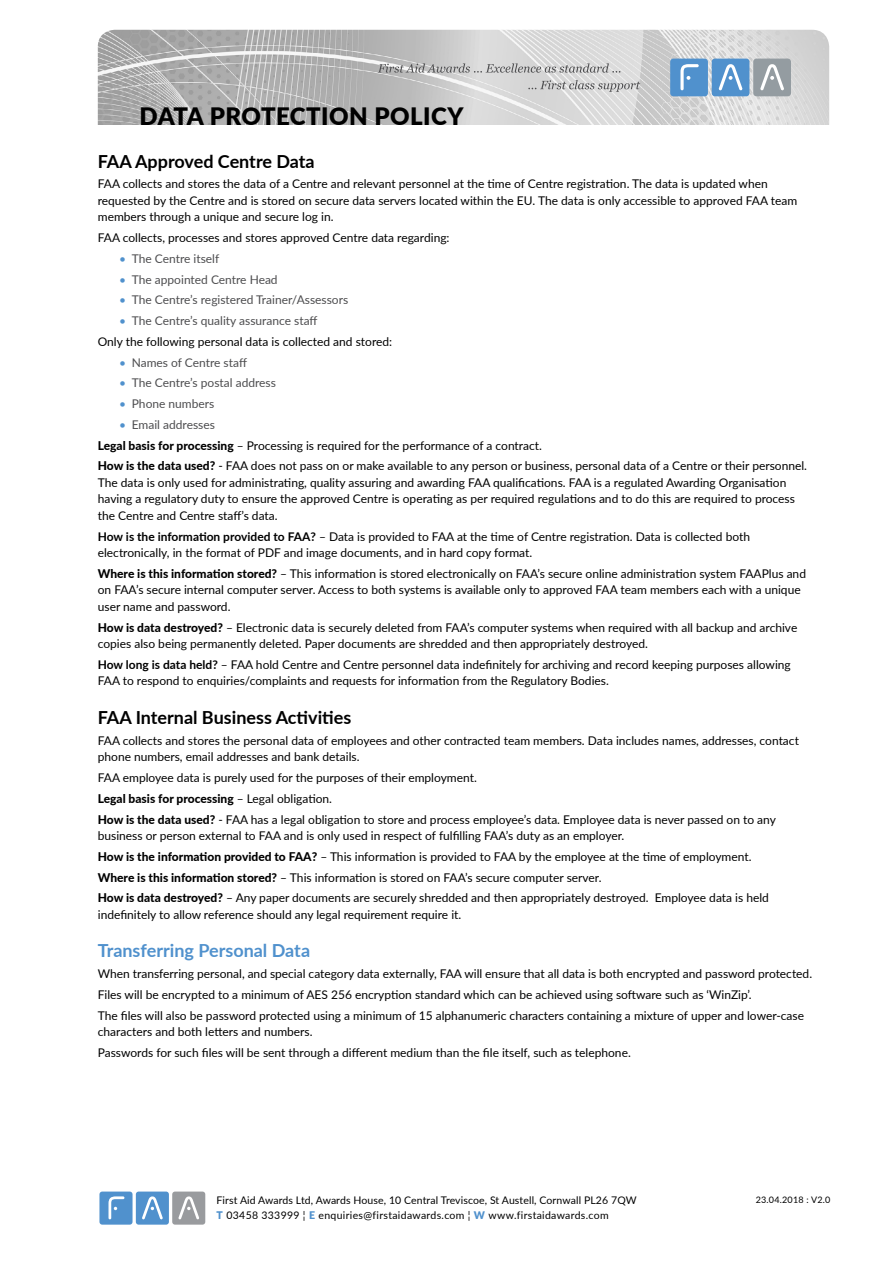
<style>
.page{position:relative;width:893px;height:1263px;background:#fff}
.page>*{position:absolute;margin:0;border:0;box-sizing:border-box;transform-origin:0 0}
.t1{font:900 24px "Lato";letter-spacing:.02em;color:#000}
.t2{font:700 18px "Lato";color:#000}
.t3{font:700 18px "Lato";color:#5091cd}
.t4{font:12px/20.7px "Lato";color:#000}
.t5{font:12px "Lato";color:#4d4d4f}
.t6{font:10.5px "Lato";letter-spacing:.01em;color:#000}
.t7{font:10.5px "Lato";letter-spacing:.03em;color:#000}
.t8{font:9px "Lato";letter-spacing:.025em;color:#000}
.s1{color:#5091cd}
.s2{color:#4d4d4f}
.s3{font-weight:800}
.s4{font-weight:700}
.s5{font-weight:900;color:#5091cd}
</style>
<div class="page">
<img style="left:98px;top:30px;width:731px;height:95px">
<div style="left:670px;top:59px;width:38px;height:37px;background:#5091cd;border-radius:3px"></div>
<div style="left:712px;top:59px;width:37px;height:37px;background:#5091cd;border-radius:3px"></div>
<div style="left:753px;top:59px;width:38px;height:37px;background:#949ca1;border-radius:3px"></div>
<svg style="left:719px;top:64px;width:24px;height:27px"></svg>
<svg style="left:760px;top:64px;width:24px;height:27px"></svg>
<svg style="left:680px;top:64px;width:19px;height:26px"></svg>
<svg style="left:528px;top:80px;width:112px;height:12px"></svg>
<svg style="left:378px;top:63px;width:242px;height:10px;background:#bababa"></svg>
<div style="left:136px;top:1191px;width:33px;height:33px;background:#5091cd;border-radius:3px"></div>
<div style="left:172px;top:1191px;width:33px;height:33px;background:#999b9e;border-radius:3px"></div>
<div style="left:99px;top:1191px;width:34px;height:33px;background:#5091cd;border-radius:3px"></div>
<svg style="left:142px;top:1196px;width:21px;height:23px"></svg>
<svg style="left:178px;top:1196px;width:21px;height:23px"></svg>
<svg style="left:109px;top:1196px;width:15px;height:23px"></svg>
<h1 class="t1" style="left:140px;top:99px;width:325px">DATA PROTECTION POLICY</h1>
<h2 class="t2" style="left:98px;top:148px;width:218px">FAA Approved Centre Data</h2>
<p class="t4" style="left:98px;top:175px;width:701px;line-height:16.5px">FAA collects and stores the data of a Centre and relevant personnel at the time of Centre registration. The data is updated when requested by the Centre and is stored on secure data servers located within the EU. The data is only accessible to approved FAA team members through a unique and secure log in.</p>
<p class="t4" style="left:98px;top:227px;width:353px">FAA collects, processes and stores approved Centre data regarding:</p>
<p class="t5" style="left:119px;top:250px;width:102px"><span class="s1">•</span> The Centre itself</p>
<p class="t5" style="left:119px;top:271px;width:160px"><span class="s1">•</span> The appointed Centre Head</p>
<p class="t5" style="left:119px;top:291px;width:231px"><span class="s1">•</span> The Centre’s registered Trainer/Assessors</p>
<p class="t4" style="left:98px;top:310px;width:296px;text-indent:21px"><span class="s1">•</span> <span class="s2">The Centre’s quality assurance staff<br></span>Only the following personal data is collected and stored:</p>
<p class="t5" style="left:119px;top:354px;width:129px"><span class="s1">•</span> Names of Centre staff</p>
<p class="t5" style="left:119px;top:374px;width:158px"><span class="s1">•</span> The Centre’s postal address</p>
<p class="t5" style="left:119px;top:395px;width:97px"><span class="s1">•</span> Phone numbers</p>
<p class="t4" style="left:98px;top:414px;width:711px;text-indent:21px"><span class="s1">•</span> <span class="s2">Email addresses<br></span><span class="s3">Legal basis for processing</span> – Processing is required for the performance of a contract.<br><span class="s3">How is the data used?</span> - FAA does not pass on or make available to any person or business, personal data of a Centre or their personnel.</p>
<p class="t4" style="left:98px;top:474px;width:699px;line-height:16.5px">The data is only used for administrating, quality assuring and awarding FAA qualifications. FAA is a regulated Awarding Organisation having a regulatory duty to ensure the approved Centre is operating as per required regulations and to do this are required to process the Centre and Centre staff’s data.</p>
<p class="t4" style="left:98px;top:527px;width:654px;line-height:16.5px"><span class="s4">How is the information provided to FAA?</span> – Data is provided to FAA at the time of Centre registration. Data is collected both electronically, in the format of PDF and image documents, and in hard copy format.</p>
<p class="t4" style="left:98px;top:565px;width:710px;line-height:16.5px"><span class="s3">Where is this information stored?</span> – This information is stored electronically on FAA’s secure online administration system FAAPlus and on FAA’s secure internal computer server. Access to both systems is available only to approved FAA team members each with a unique user name and password.</p>
<p class="t4" style="left:98px;top:618px;width:701px;line-height:16.5px"><span class="s3">How is data destroyed?</span> – Electronic data is securely deleted from FAA’s computer systems when required with all backup and archive copies also being permanently deleted. Paper documents are shredded and then appropriately destroyed.</p>
<p class="t4" style="left:98px;top:656px;width:694px;line-height:16.5px"><span class="s4">How long is data held?</span> – FAA hold Centre and Centre personnel data indefinitely for archiving and record keeping purposes allowing<br>FAA to respond to enquiries/complaints and requests for information from the Regulatory Bodies.</p>
<h2 class="t2" style="left:98px;top:704px;width:255px">FAA Internal Business Activities</h2>
<p class="t4" style="left:98px;top:732px;width:703px;line-height:16.5px">FAA collects and stores the personal data of employees and other contracted team members. Data includes names, addresses, contact phone numbers, email addresses and bank details.</p>
<p class="t4" style="left:98px;top:767px;width:680px">FAA employee data is purely used for the purposes of their employment.<br><span class="s3">Legal basis for processing</span> – Legal obligation.<br><span class="s3">How is the data used?</span> - FAA has a legal obligation to store and process employee’s data. Employee data is never passed on to any</p>
<p class="t4" style="left:98px;top:825px;width:673px">business or person external to FAA and is only used in respect of fulfilling FAA’s duty as an employer.<br><span class="s3">How is the information provided to FAA?</span> – This information is provided to FAA by the employee at the time of employment.<br><span class="s3">Where is this information stored?</span> – This information is stored on FAA’s secure computer server.<br><span class="s3">How is data destroyed?</span> – Any paper documents are securely shredded and then appropriately destroyed. Employee data is held</p>
<p class="t4" style="left:98px;top:903px;width:365px">indefinitely to allow reference should any legal requirement require it.</p>
<h2 class="t3" style="left:98px;top:938px;width:214px">Transferring Personal Data</h2>
<p class="t4" style="left:98px;top:963px;width:716px">When transferring personal, and special category data externally, FAA will ensure that all data is both encrypted and password protected.<br>Files will be encrypted to a minimum of AES 256 encryption standard which can be achieved using software such as ‘WinZip’.<br>The files will also be password protected using a minimum of 15 alphanumeric characters containing a mixture of upper and lower-case</p>
<p class="t4" style="left:98px;top:1021px;width:535px">characters and both letters and numbers.<br>Passwords for such files will be sent through a different medium than the file itself, such as telephone.</p>
<p class="t6" style="left:217px;top:1193px;width:422px">First Aid Awards Ltd, Awards House, 10 Central Treviscoe, St Austell, Cornwall PL26 7QW</p>
<p class="t8" style="left:756px;top:1193px;width:76px">23.04.2018 : V2.0</p>
<p class="t7" style="left:217px;top:1208px;width:394px"><span class="s5">T</span> 03458 333999 ¦ <span class="s5">E</span> enquiries@firstaidawards.com ¦ <span class="s5">W</span> www.firstaidawards.com</p>
</div>
